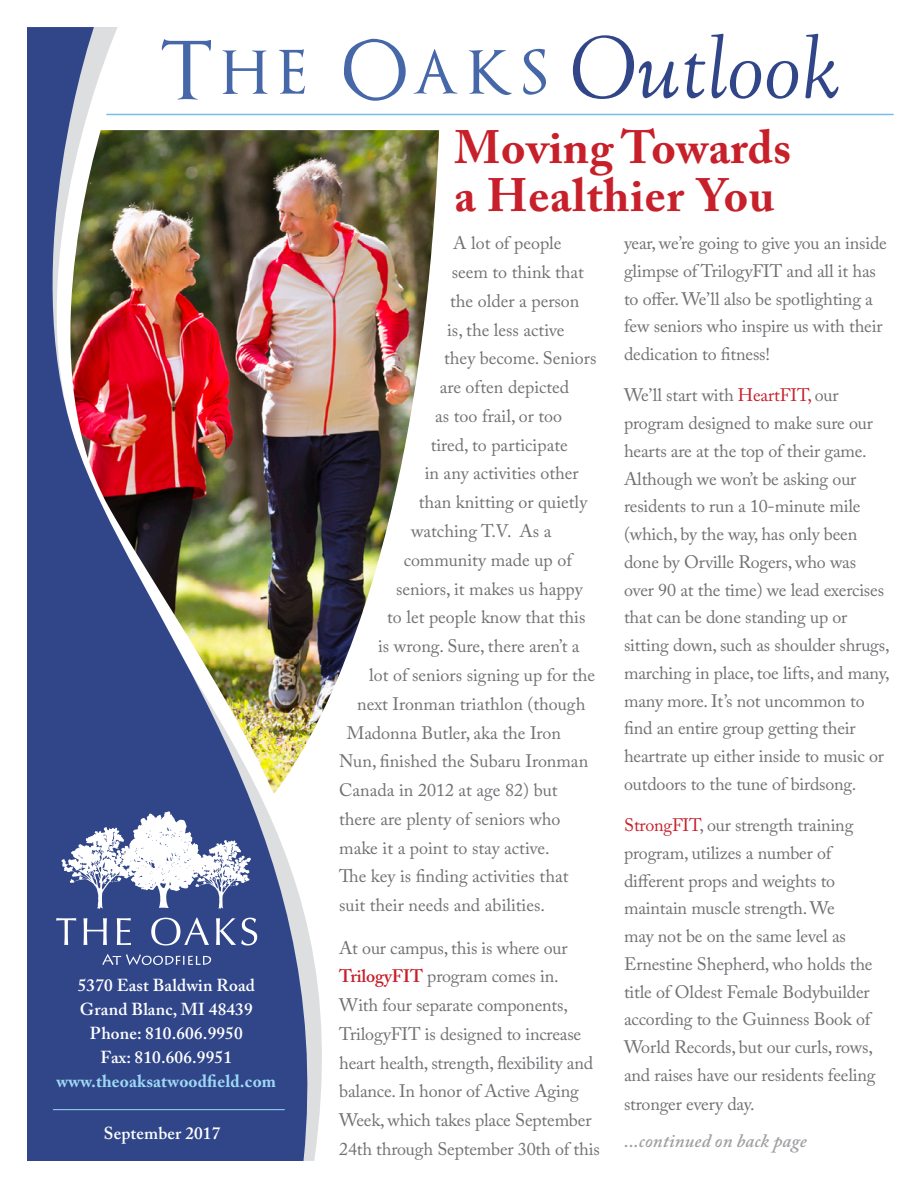
<style>
.page{position:relative;width:918px;height:1188px;background:#fff}
.page>*{position:absolute;margin:0;border:0;box-sizing:border-box;transform-origin:0 0}
.t1{font:italic 92.7px "Goudy Old Style T";color:#314689}
.t2{font:79.8px "Optimus Princeps";letter-spacing:.1em;color:#4668a8}
.t3{font:700 46.5px/48px "Adobe Caslon Pro";letter-spacing:.015em;color:#c7202b}
.t4{font:italic 600 18.75px "Adobe Caslon Pro";letter-spacing:.01em;color:#9f9fa3}
.t5{font:18px/27.8px "Adobe Caslon Pro";letter-spacing:-.01em;color:#717074}
.t6{font:600 17.25px/24px "Adobe Caslon Pro";letter-spacing:.01em;color:#fff}
.t7{font:700 17.25px "Adobe Caslon Pro";letter-spacing:.01em;color:#9dd9f6}
.s1{font-weight:600;color:#c7202b}
.s2{color:#c7202b}
</style>
<div class="page">
<img style="left:355px;top:130px;width:84px;height:504px">
<img style="left:338px;top:113px;width:17px;height:565px">
<img style="left:27px;top:27px;width:311px;height:1134px">
<hr style="left:53px;top:1109px;width:231px;height:1px;background:#9dd9f6">
<hr style="left:107px;top:114px;width:786px;height:1px;background:#78bde8">
<svg style="left:56px;top:811px;width:282px;height:350px"></svg>
<p class="t2" style="left:160px;top:31px;width:389px">The Oaks</p>
<p class="t1" style="left:568px;top:18px;width:274px">Outlook</p>
<p class="t6" style="left:78px;top:973px;width:179px">5370 East Baldwin Road<br>Grand Blanc, MI 48439</p>
<p class="t6" style="left:90px;top:1021px;width:154px;text-align:center">Phone: 810.606.9950<br>Fax: 810.606.9951</p>
<p class="t7" style="left:57px;top:1071px;width:221px">www.theoaksatwoodfield.com</p>
<p class="t6" style="left:104px;top:1121px;width:118px">September 2017</p>
<p class="t3" style="left:455px;top:123px;width:338px">Moving Towards a Healthier You</p>
<p class="t5" style="left:453px;top:229px;width:110px">A lot of people</p>
<p class="t5" style="left:452px;top:258px;width:134px">seem to think that</p>
<p class="t5" style="left:450px;top:287px;width:131px">the older a person</p>
<p class="t5" style="left:447px;top:315px;width:119px">is, the less active</p>
<p class="t5" style="left:444px;top:344px;width:154px">they become. Seniors</p>
<p class="t5" style="left:440px;top:373px;width:131px">are often depicted</p>
<p class="t5" style="left:435px;top:402px;width:129px">as too frail, or too</p>
<p class="t5" style="left:431px;top:431px;width:139px">tired, to participate</p>
<p class="t5" style="left:425px;top:459px;width:156px">in any activities other</p>
<p class="t5" style="left:419px;top:488px;width:170px">than knitting or quietly</p>
<p class="t5" style="left:411px;top:517px;width:142px">watching T.V. As a</p>
<p class="t5" style="left:404px;top:546px;width:170px">community made up of</p>
<p class="t5" style="left:396px;top:575px;width:188px">seniors, it makes us happy</p>
<p class="t5" style="left:387px;top:603px;width:200px">to let people know that this</p>
<p class="t5" style="left:378px;top:632px;width:203px">is wrong. Sure, there aren’t a</p>
<p class="t5" style="left:369px;top:661px;width:228px">lot of seniors signing up for the</p>
<p class="t5" style="left:357px;top:690px;width:230px">next Ironman triathlon (though</p>
<p class="t5" style="left:347px;top:718px;width:216px">Madonna Butler, aka the Iron</p>
<p class="t5" style="left:339px;top:747px;width:251px">Nun, finished the Subaru Ironman</p>
<p class="t5" style="left:339px;top:776px;width:220px">Canada in 2012 at age 82) but</p>
<p class="t5" style="left:339px;top:805px;width:223px">there are plenty of seniors who</p>
<p class="t5" style="left:339px;top:834px;width:212px">make it a point to stay active.</p>
<p class="t5" style="left:339px;top:862px;width:231px">The key is finding activities that</p>
<p class="t5" style="left:339px;top:891px;width:207px">suit their needs and abilities.</p>
<p class="t5" style="left:339px;top:933px;width:262px;line-height:28.8px">At our campus, this is where our <span class="s1">TrilogyFIT</span> program comes in.<br>With four separate components, TrilogyFIT is designed to increase heart health, strength, flexibility and balance. In honor of Active Aging Week, which takes place September 24th through September 30th of this</p>
<p class="t5" style="left:624px;top:229px;width:264px">year, we’re going to give you an inside glimpse of TrilogyFIT and all it has to offer. We’ll also be spotlighting a few seniors who inspire us with their dedication to fitness!</p>
<p class="t5" style="left:624px;top:381px;width:267px">We’ll start with <span class="s2">HeartFIT,</span> our program designed to make sure our hearts are at the top of their game.<br>Although we won’t be asking our residents to run a 10-minute mile (which, by the way, has only been done by Orville Rogers, who was over 90 at the time) we lead exercises that can be done standing up or sitting down, such as shoulder shrugs, marching in place, toe lifts, and many, many more. It’s not uncommon to find an entire group getting their heartrate up either inside to music or outdoors to the tune of birdsong.</p>
<p class="t5" style="left:624px;top:811px;width:253px"><span class="s2">StrongFIT</span>, our strength training program, utilizes a number of different props and weights to maintain muscle strength. We<br>may not be on the same level as<br>Ernestine Shepherd, who holds the title of Oldest Female Bodybuilder according to the Guinness Book of<br>World Records, but our curls, rows, and raises have our residents feeling stronger every day.</p>
<p class="t4" style="left:624px;top:1130px;width:184px">...continued on back page</p>
</div>
